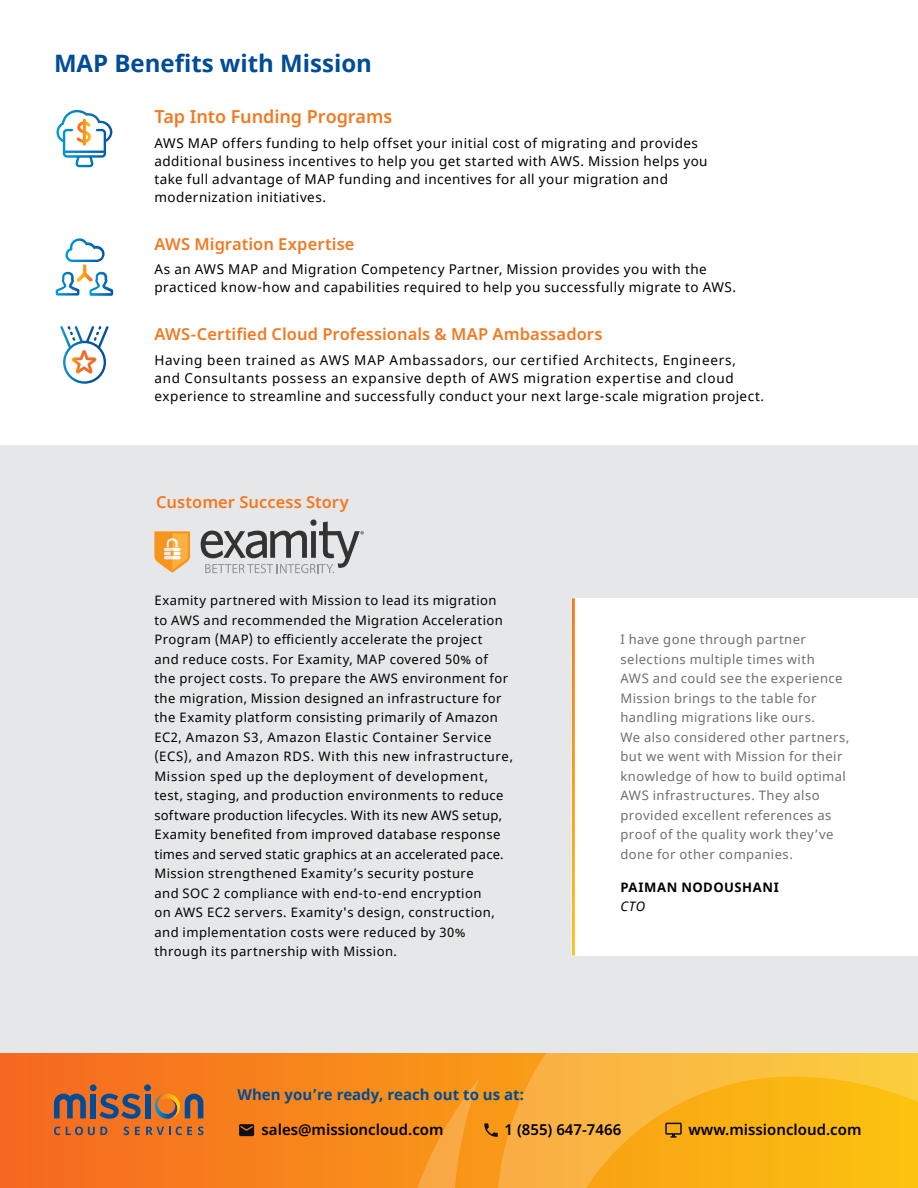
<style>
.page{position:relative;width:918px;height:1188px;background:#fff}
.page>*{position:absolute;margin:0;border:0;box-sizing:border-box;transform-origin:0 0}
.t1{font:700 24px "Noto Sans";color:#004c97}
.t2{font:600 18px "Noto Sans";letter-spacing:-.005em;color:#f37920}
.t3{font:600 16.5px "Noto Sans";color:#f37920}
.t4{font:600 15px "Noto Sans";color:#000}
.t5{font:700 15px "Noto Sans";color:#004c97}
.t6{font:13.5px/18px "Noto Sans";letter-spacing:.035em;color:#000}
.t7{font:13.05px/19.5px "Noto Sans";letter-spacing:.035em;color:#000}
.t8{font:13.05px/19.5px "Noto Sans";letter-spacing:.035em;color:#6e6e6e}
.t9{font:700 13.05px "Noto Sans";letter-spacing:.04em;color:#000}
.t10{font:italic 13.05px "Noto Sans";color:#000}
</style>
<div class="page">
<svg style="left:0;top:1053px;width:497px;height:135px;background:#f67c1d"></svg>
<svg style="left:497px;top:1053px;width:421px;height:25px;background:#fabb3c"></svg>
<svg style="left:395px;top:1078px;width:523px;height:110px;background:#f9ae22"></svg>
<svg style="left:155px;top:1094px;width:48px;height:25px"></svg>
<svg style="left:99px;top:1094px;width:42px;height:25px"></svg>
<div style="left:90px;top:1084px;width:7px;height:7px;background:#004c97;border-radius:50%"></div>
<div style="left:91px;top:1094px;width:5px;height:24px;background:#004c97"></div>
<div style="left:144px;top:1084px;width:7px;height:7px;background:#004c97;border-radius:50%"></div>
<div style="left:145px;top:1094px;width:5px;height:24px;background:#004c97"></div>
<svg style="left:54px;top:1094px;width:32px;height:24px"></svg>
<svg style="left:54px;top:1127px;width:6px;height:8px"></svg>
<svg style="left:66px;top:1127px;width:41px;height:8px"></svg>
<svg style="left:124px;top:1127px;width:5px;height:8px"></svg>
<svg style="left:135px;top:1127px;width:5px;height:8px"></svg>
<svg style="left:146px;top:1127px;width:46px;height:8px"></svg>
<svg style="left:198px;top:1127px;width:5px;height:8px"></svg>
<svg style="left:239px;top:1124px;width:15px;height:12px"></svg>
<svg style="left:484px;top:1123px;width:14px;height:14px"></svg>
<svg style="left:665px;top:1123px;width:17px;height:15px"></svg>
<div style="left:0;top:445px;width:918px;height:608px;background:#e6e7e8"></div>
<div style="left:572px;top:598px;width:346px;height:358px;background:#fff"></div>
<svg style="left:60px;top:326px;width:49px;height:58px"></svg>
<svg style="left:56px;top:110px;width:56px;height:57px"></svg>
<svg style="left:56px;top:238px;width:57px;height:58px"></svg>
<svg style="left:154px;top:529px;width:40px;height:44px;background:#f2bd78"></svg>
<svg style="left:201px;top:519px;width:163px;height:54px;background:#b8b8b9"></svg>
<h1 class="t1" style="left:54px;top:46px;width:319px">MAP Benefits with Mission</h1>
<h2 class="t2" style="left:154px;top:104px;width:239px">Tap Into Funding Programs</h2>
<p class="t6" style="left:154px;top:135px;width:555px">AWS MAP offers funding to help offset your initial cost of migrating and provides additional business incentives to help you get started with AWS. Mission helps you take full advantage of MAP funding and incentives for all your migration and modernization initiatives.</p>
<p class="t3" style="left:154px;top:232px;width:202px">AWS Migration Expertise</p>
<p class="t6" style="left:154px;top:261px;width:583px">As an AWS MAP and Migration Competency Partner, Mission provides you with the practiced know-how and capabilities required to help you successfully migrate to AWS.</p>
<p class="t3" style="left:154px;top:322px;width:449px">AWS-Certified Cloud Professionals &amp; MAP Ambassadors</p>
<p class="t6" style="left:154px;top:351px;width:611px">Having been trained as AWS MAP Ambassadors, our certified Architects, Engineers, and Consultants possess an expansive depth of AWS migration expertise and cloud experience to streamline and successfully conduct your next large-scale migration project.</p>
<p class="t3" style="left:156px;top:490px;width:194px">Customer Success Story</p>
<p class="t7" style="left:154px;top:591px;width:360px">Examity partnered with Mission to lead its migration<br>to AWS and recommended the Migration Acceleration Program (MAP) to efficiently accelerate the project<br>and reduce costs. For Examity, MAP covered 50% of<br>the project costs. To prepare the AWS environment for the migration, Mission designed an infrastructure for the Examity platform consisting primarily of Amazon EC2, Amazon S3, Amazon Elastic Container Service (ECS), and Amazon RDS. With this new infrastructure, Mission sped up the deployment of development, test, staging, and production environments to reduce software production lifecycles. With its new AWS setup, Examity benefited from improved database response times and served static graphics at an accelerated pace.<br>Mission strengthened Examity’s security posture<br>and SOC 2 compliance with end-to-end encryption<br>on AWS EC2 servers. Examity's design, construction, and implementation costs were reduced by 30% through its partnership with Mission.</p>
<p class="t8" style="left:620px;top:630px;width:230px">I have gone through partner selections multiple times with<br>AWS and could see the experience<br>Mission brings to the table for handling migrations like ours.<br>We also considered other partners, but we went with Mission for their knowledge of how to build optimal<br>AWS infrastructures. They also provided excellent references as proof of the quality work they’ve done for other companies.</p>
<p class="t9" style="left:620px;top:878px;width:160px">PAIMAN NODOUSHANI</p>
<p class="t10" style="left:620px;top:897px;width:26px">CTO</p>
<p class="t5" style="left:238px;top:1084px;width:288px">When you’re ready, reach out to us at:</p>
<p class="t4" style="left:262px;top:1119px;width:184px">sales@missioncloud.com</p>
<p class="t4" style="left:505px;top:1119px;width:118px">1 (855) 647-7466</p>
<p class="t4" style="left:688px;top:1119px;width:174px">www.missioncloud.com</p>
</div>
